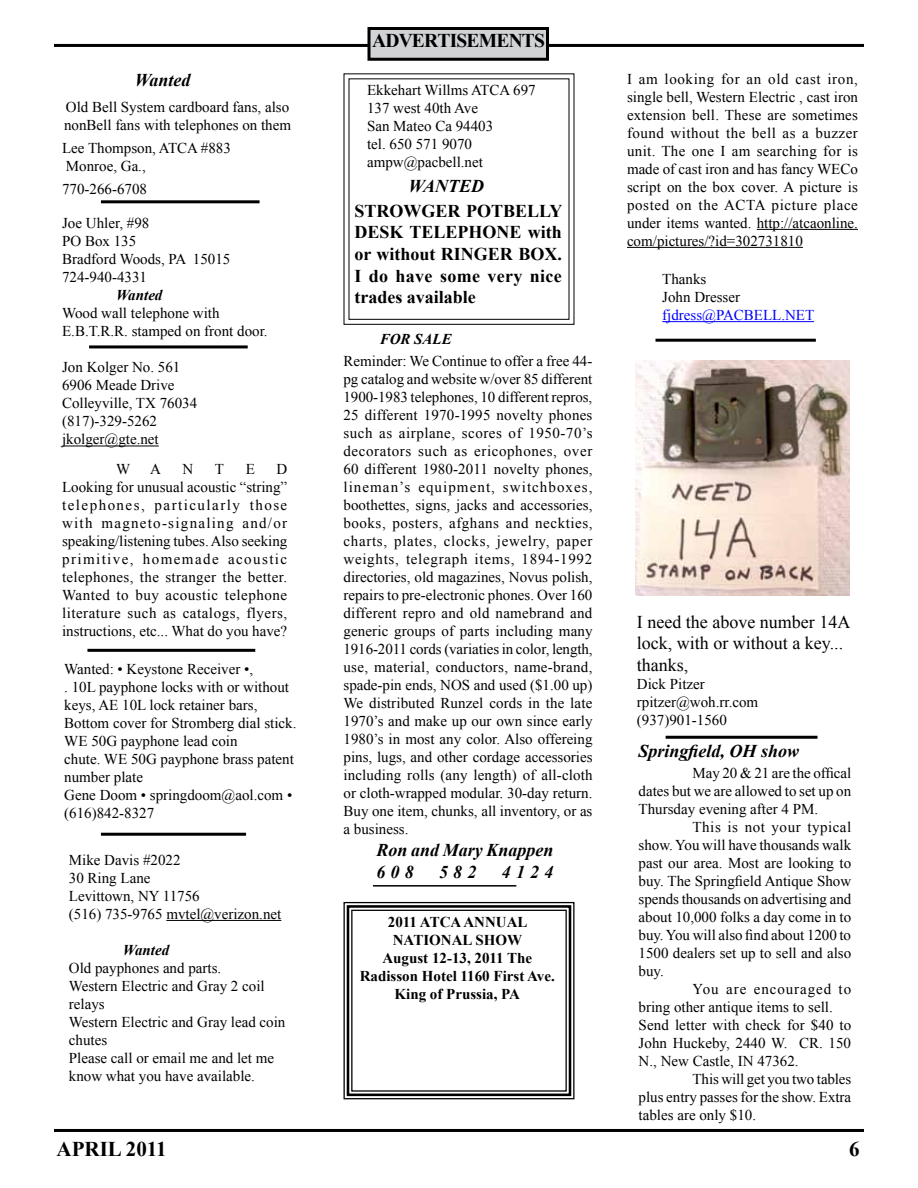
<style>
.page{position:relative;width:918px;height:1188px;background:#fff}
.page>*{position:absolute;margin:0;border:0;box-sizing:border-box;transform-origin:0 0}
.t1{font:700 21px "Times New Roman";color:#000}
.t2{font:700 19.5px "Times New Roman";letter-spacing:-.04em;color:#000}
.t3{font:700 18px/21.6px "Times New Roman";color:#000;text-align:justify}
.t4{font:italic 700 18px/21.6px "Times New Roman";color:#000}
.t5{font:18px/21.6px "Times New Roman";color:#000}
.t6{font:15px/18px "Times New Roman";color:#000}
.t7{font:700 15px/18px "Times New Roman";color:#000;text-align:center}
.t8{font:italic 700 15px "Times New Roman";color:#000}
.t9{font:15px "Times New Roman";color:#00f}
</style>
<div class="page">
<hr style="left:54px;top:44px;width:810px;height:3px;background:#000">
<div style="left:369px;top:28px;width:179px;height:31px;background:#d1d3d4"></div>
<div style="left:368px;top:27px;width:181px;height:34px;border:3px solid #000"></div>
<hr style="left:54px;top:1129px;width:810px;height:3px;background:#000">
<hr style="left:101px;top:200px;width:159px;height:3px;background:#000">
<hr style="left:89px;top:345px;width:159px;height:3px;background:#000">
<hr style="left:62px;top:446px;width:97px;height:1px;background:#000">
<hr style="left:87px;top:649px;width:168px;height:3px;background:#000">
<svg style="left:343px;top:73px;width:232px;height:252px"></svg>
<hr style="left:166px;top:920px;width:115px;height:1px;background:#000">
<hr style="left:101px;top:833px;width:145px;height:3px;background:#000">
<hr style="left:373px;top:885px;width:143px;height:2px;background:#000">
<svg style="left:343px;top:901px;width:232px;height:199px"></svg>
<div style="left:347px;top:905px;width:224px;height:191px;border:3px solid #000"></div>
<div style="left:351px;top:910px;width:216px;height:182px;border:1px solid #000"></div>
<hr style="left:757px;top:229px;width:101px;height:1px;background:#000">
<hr style="left:627px;top:247px;width:176px;height:1px;background:#000">
<hr style="left:662px;top:321px;width:152px;height:1px;background:#00f">
<hr style="left:656px;top:339px;width:160px;height:3px;background:#000">
<img style="left:635px;top:360px;width:215px;height:236px">
<hr style="left:666px;top:736px;width:152px;height:3px;background:#000">
<p class="t4" style="left:135px;top:68px;width:57px">Wanted</p>
<p class="t6" style="left:64px;top:98px;width:229px">Old Bell System cardboard fans, also nonBell fans with telephones on them</p>
<p class="t6" style="left:62px;top:139px;width:170px">Lee Thompson, ATCA #883<br>Monroe, Ga.,</p>
<p class="t6" style="left:62px;top:180px;width:86px">770-266-6708</p>
<p class="t6" style="left:62px;top:214px;width:170px">Joe Uhler, #98<br>PO Box 135<br>Bradford Woods, PA 15015<br>724-940-4331</p>
<p class="t8" style="left:116px;top:284px;width:48px">Wanted</p>
<p class="t6" style="left:62px;top:304px;width:207px">Wood wall telephone with<br>E.B.T.R.R. stamped on front door.</p>
<p class="t6" style="left:62px;top:358px;width:137px">Jon Kolger No. 561<br>6906 Meade Drive<br>Colleyville, TX 76034 (817)-329-5262 jkolger@gte.net</p>
<p class="t6" style="left:116px;top:460px;width:16px">W</p>
<p class="t6" style="left:150px;top:460px;width:12px">A</p>
<p class="t6" style="left:183px;top:460px;width:12px">N</p>
<p class="t6" style="left:215px;top:460px;width:11px">T</p>
<p class="t6" style="left:246px;top:460px;width:11px">E</p>
<p class="t6" style="left:62px;top:460px;width:227px;text-align:justify;text-indent:214px">D Looking for unusual acoustic “string” telephones, particularly those with magneto-signaling and/or speaking/listening tubes. Also seeking primitive, homemade acoustic telephones, the stranger the better.<br>Wanted to buy acoustic telephone literature such as catalogs, flyers, instructions, etc... What do you have?</p>
<p class="t6" style="left:64px;top:660px;width:234px">Wanted: • Keystone Receiver •,<br>. 10L payphone locks with or without keys, AE 10L lock retainer bars,<br>Bottom cover for Stromberg dial stick.<br>WE 50G payphone lead coin<br>chute. WE 50G payphone brass patent number plate<br>Gene Doom • springdoom@aol.com • (616)842-8327</p>
<p class="t6" style="left:69px;top:851px;width:214px">Mike Davis #2022<br>30 Ring Lane<br>Levittown, NY 11756<br>(516) 735-9765 mvtel@verizon.net</p>
<p class="t8" style="left:123px;top:939px;width:48px">Wanted</p>
<p class="t6" style="left:69px;top:959px;width:218px">Old payphones and parts.<br>Western Electric and Gray 2 coil relays<br>Western Electric and Gray lead coin chutes<br>Please call or email me and let me know what you have available.</p>
<h2 class="t2" style="left:372px;top:27px;width:174px">ADVERTISEMENTS</h2>
<p class="t6" style="left:367px;top:81px;width:170px">Ekkehart Willms ATCA 697<br>137 west 40th Ave<br>San Mateo Ca 94403<br>tel. 650 571 9070 ampw@pacbell.net</p>
<p class="t3" style="left:354px;top:200px;width:210px">STROWGER POTBELLY DESK TELEPHONE with or without RINGER BOX.<br>I do have some very nice trades available</p>
<p class="t4" style="left:408px;top:175px;width:77px">WANTED</p>
<p class="t8" style="left:380px;top:329px;width:74px">FOR SALE</p>
<p class="t6" style="left:344px;top:351px;width:251px;text-align:justify">Reminder: We Continue to offer a free 44- pg catalog and website w/over 85 different 1900-1983 telephones, 10 different repros, 25 different 1970-1995 novelty phones such as airplane, scores of 1950-70’s decorators such as ericophones, over 60 different 1980-2011 novelty phones, lineman’s equipment, switchboxes, boothettes, signs, jacks and accessories, books, posters, afghans and neckties, charts, plates, clocks, jewelry, paper weights, telegraph items, 1894-1992 directories, old magazines, Novus polish, repairs to pre-electronic phones. Over 160 different repro and old namebrand and generic groups of parts including many 1916-2011 cords (variaties in color, length, use, material, conductors, name-brand, spade-pin ends, NOS and used ($1.00 up)<br>We distributed Runzel cords in the late 1970’s and make up our own since early 1980’s in most any color. Also offereing pins, lugs, and other cordage accessories including rolls (any length) of all-cloth or cloth-wrapped modular. 30-day return.<br>Buy one item, chunks, all inventory, or as a business.</p>
<p class="t4" style="left:376px;top:839px;width:179px">Ron and Mary Knappen<br>608</p>
<p class="t4" style="left:439px;top:860px;width:39px">582</p>
<p class="t4" style="left:502px;top:860px;width:53px">4124</p>
<p class="t7" style="left:360px;top:913px;width:197px">2011 ATCA ANNUAL<br>NATIONAL SHOW<br>August 12-13, 2011 The<br>Radisson Hotel 1160 First Ave.<br>King of Prussia, PA</p>
<p class="t6" style="left:627px;top:70px;width:233px;text-align:justify">I am looking for an old cast iron, single bell, Western Electric , cast iron extension bell. These are sometimes found without the bell as a buzzer unit. The one I am searching for is made of cast iron and has fancy WECo script on the box cover. A picture is posted on the ACTA picture place under items wanted. http://atcaonline. com/pictures/?id=302731810</p>
<p class="t6" style="left:662px;top:270px;width:79px">Thanks<br>John Dresser</p>
<p class="t9" style="left:662px;top:305px;width:154px">fjdress@PACBELL.NET</p>
<p class="t5" style="left:637px;top:610px;width:215px">I need the above number 14A lock, with or without a key... thanks,</p>
<p class="t6" style="left:637px;top:675px;width:123px">Dick Pitzer rpitzer@woh.rr.com (937)901-1560</p>
<p class="t4" style="left:639px;top:739px;width:162px">Springfield, OH show</p>
<p class="t6" style="left:639px;top:764px;width:214px;text-align:justify;text-indent:54px">May 20 &amp; 21 are the offical dates but we are allowed to set up on Thursday evening after 4 PM.</p>
<p class="t6" style="left:639px;top:818px;width:214px;text-align:justify;text-indent:54px">This is not your typical show. You will have thousands walk past our area. Most are looking to buy. The Springfield Antique Show spends thousands on advertising and about 10,000 folks a day come in to buy. You will also find about 1200 to 1500 dealers set up to sell and also buy.</p>
<p class="t6" style="left:639px;top:980px;width:214px;text-indent:54px">You are encouraged to bring other antique items to sell.<br>Send letter with check for $40 to<br>John Huckeby, 2440 W. CR. 150<br>N., New Castle, IN 47362.</p>
<p class="t6" style="left:639px;top:1070px;width:214px;text-align:justify;text-indent:54px">This will get you two tables plus entry passes for the show. Extra tables are only $10.</p>
<h1 class="t1" style="left:57px;top:1134px;width:112px">APRIL 2011</h1>
<h1 class="t1" style="left:849px;top:1134px;width:12px">6</h1>
</div>
